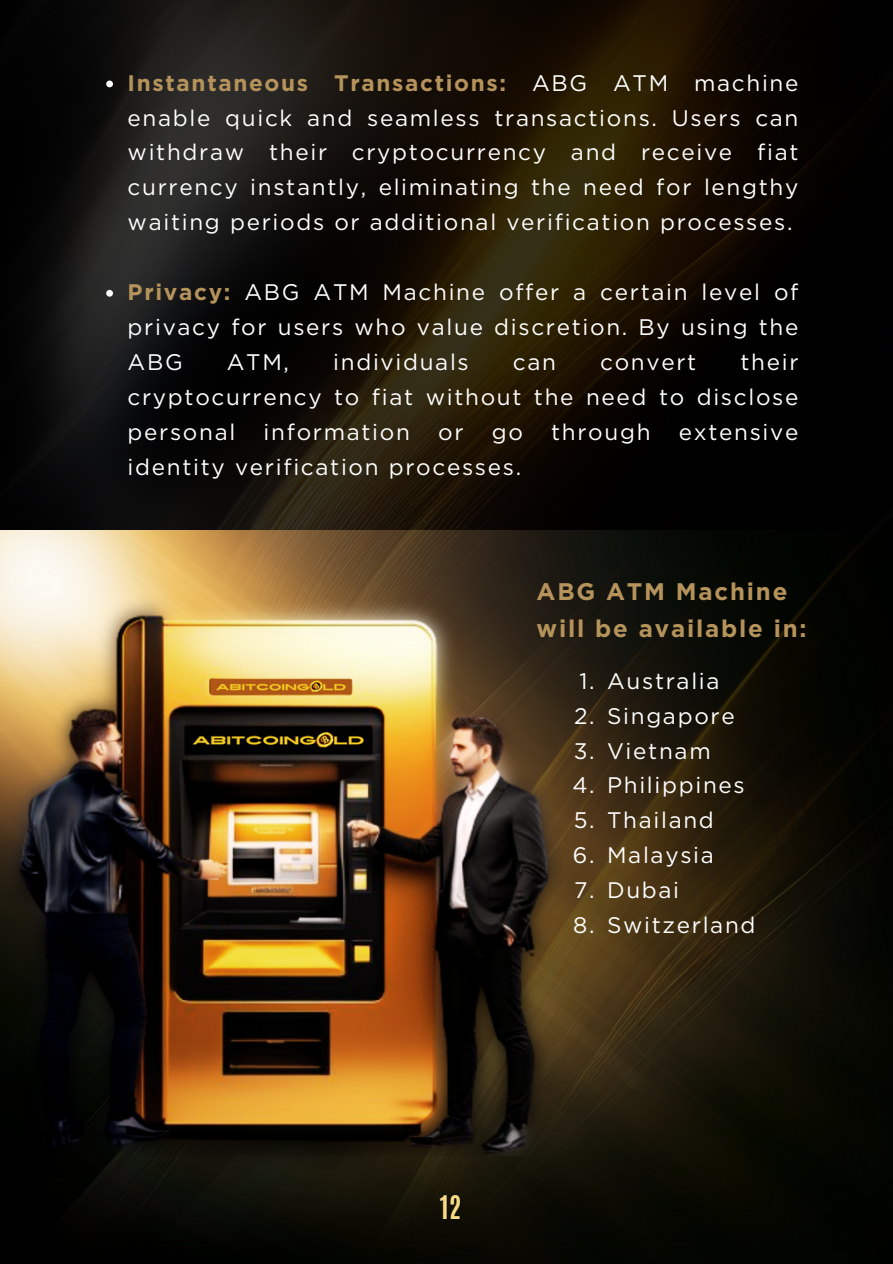
<style>
.page{position:relative;width:893px;height:1264px;background:#fff}
.page>*{position:absolute;margin:0;border:0;box-sizing:border-box;transform-origin:0 0}
.t1{font:700 27.15px "Antonio";color:#f7db88}
.t2{font:700 24px/37.2px "Gotham";letter-spacing:.075em;color:#b5935b}
.t3{font:22.5px/34.8px "Gotham";letter-spacing:.075em;color:#fefefe;text-align:justify}
.s1{font-weight:700;color:#b5935b}
</style>
<div class="page">
<img style="left:0;top:0;width:892px;height:530px">
<img style="left:0;top:530px;width:892px;height:733px">
<img style="left:0;top:593px;width:561px;height:562px">
<img style="left:4px;top:1132px;width:428px;height:72px">
<svg style="left:106px;top:81px;width:7px;height:6px"></svg>
<svg style="left:106px;top:290px;width:7px;height:7px"></svg>
<p class="t3" style="left:128px;top:65px;width:672px"><span class="s1">Instantaneous Transactions:</span> ABG ATM machine enable quick and seamless transactions. Users can withdraw their cryptocurrency and receive fiat currency instantly, eliminating the need for lengthy waiting periods or additional verification processes.</p>
<p class="t3" style="left:128px;top:274px;width:672px"><span class="s1">Privacy:</span> ABG ATM Machine offer a certain level of privacy for users who value discretion. By using the ABG</p>
<p class="t3" style="left:128px;top:344px;width:672px;text-indent:612px">their cryptocurrency to fiat without the need to disclose personal</p>
<p class="t3" style="left:227px;top:344px;width:64px">ATM,</p>
<p class="t3" style="left:333px;top:344px;width:137px">individuals</p>
<p class="t3" style="left:513px;top:344px;width:45px">can</p>
<p class="t3" style="left:600px;top:344px;width:98px">convert</p>
<p class="t3" style="left:263px;top:414px;width:148px">information</p>
<p class="t3" style="left:438px;top:414px;width:27px">or</p>
<p class="t3" style="left:491px;top:414px;width:33px">go</p>
<p class="t3" style="left:551px;top:414px;width:101px">through</p>
<p class="t3" style="left:678px;top:414px;width:121px">extensive</p>
<p class="t3" style="left:128px;top:449px;width:395px">identity verification processes.</p>
<p class="t2" style="left:536px;top:572px;width:271px">ABG ATM Machine will be available in:</p>
<p class="t3" style="left:579px;top:663px;width:142px">1. Australia</p>
<h1 class="t3" style="left:574px;top:698px;width:162px">2. Singapore</h1>
<p class="t3" style="left:573px;top:733px;width:138px">3. Vietnam</p>
<p class="t3" style="left:572px;top:768px;width:174px">4. Philippines</p>
<p class="t3" style="left:573px;top:802px;width:142px">5. Thailand</p>
<p class="t3" style="left:573px;top:837px;width:142px">6. Malaysia</p>
<p class="t3" style="left:574px;top:872px;width:107px">7. Dubai</p>
<p class="t3" style="left:573px;top:907px;width:184px">8. Switzerland</p>
<p class="t1" style="left:440px;top:1187px;width:23px">12</p>
</div>
